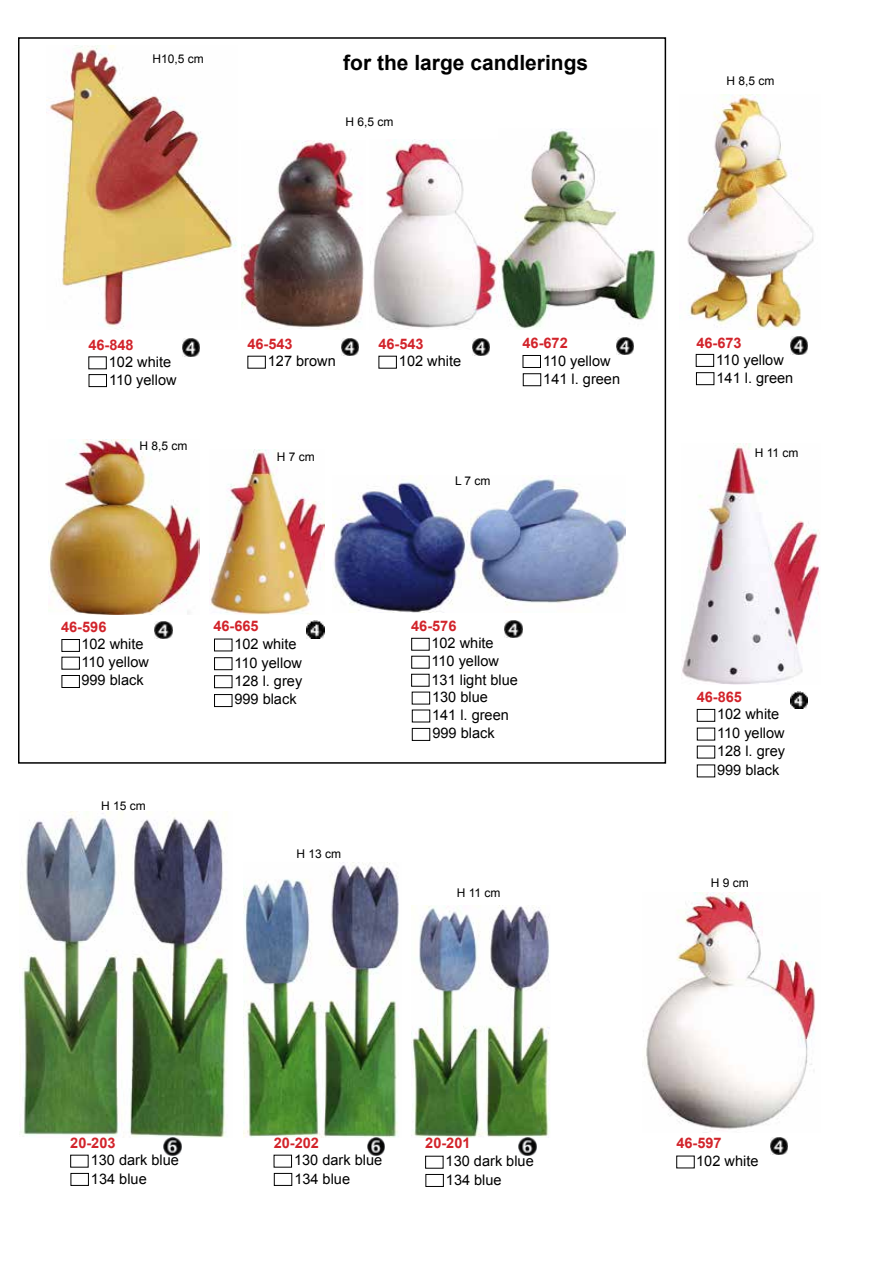
<style>
.page{position:relative;width:893px;height:1263px;background:#fff}
.page>*{position:absolute;margin:0;border:0;box-sizing:border-box;transform-origin:0 0}
.t1{font:700 21px "Arial";color:#000}
.t2{font:14.55px/18.3px "Arial";color:#000}
.t3{font:700 14.55px "Arial";color:#d2232a}
.t4{font:12px "Arial";color:#000}
</style>
<div class="page">
<img style="left:20px;top:812px;width:208px;height:326px">
<img style="left:682px;top:443px;width:138px;height:242px">
<img style="left:790px;top:691px;width:18px;height:18px">
<div style="left:697px;top:709px;width:18px;height:13px;border:1px solid #000"></div>
<img style="left:770px;top:1137px;width:17px;height:18px">
<img style="left:644px;top:892px;width:171px;height:241px">
<img style="left:412px;top:905px;width:138px;height:233px">
<img style="left:243px;top:863px;width:156px;height:275px">
<div style="left:71px;top:1173px;width:18px;height:13px;border:1px solid #000"></div>
<img style="left:164px;top:1138px;width:18px;height:17px">
<div style="left:274px;top:1173px;width:18px;height:13px;border:1px solid #000"></div>
<img style="left:367px;top:1138px;width:18px;height:17px">
<div style="left:425px;top:1174px;width:19px;height:13px;border:1px solid #000"></div>
<img style="left:519px;top:1138px;width:17px;height:17px">
<img style="left:790px;top:337px;width:17px;height:17px">
<div style="left:696px;top:354px;width:18px;height:13px;border:1px solid #000"></div>
<div style="left:696px;top:372px;width:18px;height:13px;border:1px solid #000"></div>
<img style="left:687px;top:94px;width:127px;height:235px">
<img style="left:209px;top:449px;width:116px;height:165px">
<img style="left:307px;top:621px;width:17px;height:17px">
<div style="left:214px;top:694px;width:18px;height:13px;border:1px solid #000"></div>
<div style="left:214px;top:675px;width:18px;height:13px;border:1px solid #000"></div>
<div style="left:214px;top:657px;width:18px;height:13px;border:1px solid #000"></div>
<img style="left:49px;top:439px;width:150px;height:176px">
<div style="left:62px;top:675px;width:18px;height:13px;border:1px solid #000"></div>
<img style="left:155px;top:621px;width:17px;height:17px">
<div style="left:62px;top:639px;width:18px;height:13px;border:1px solid #000"></div>
<img style="left:332px;top:476px;width:294px;height:136px">
<img style="left:505px;top:621px;width:17px;height:17px">
<div style="left:411px;top:638px;width:19px;height:12px;border:1px solid #000"></div>
<div style="left:412px;top:728px;width:18px;height:13px;border:1px solid #000"></div>
<img style="left:370px;top:139px;width:129px;height:190px">
<img style="left:241px;top:140px;width:123px;height:189px">
<img style="left:49px;top:46px;width:188px;height:284px">
<img style="left:341px;top:338px;width:17px;height:17px">
<img style="left:472px;top:338px;width:17px;height:17px">
<img style="left:182px;top:339px;width:17px;height:17px">
<div style="left:89px;top:374px;width:18px;height:13px;border:1px solid #000"></div>
<img style="left:616px;top:337px;width:17px;height:17px">
<div style="left:523px;top:355px;width:18px;height:13px;border:1px solid #000"></div>
<div style="left:523px;top:373px;width:18px;height:13px;border:1px solid #000"></div>
<img style="left:499px;top:129px;width:156px;height:200px">
<p class="t4" style="left:153px;top:51px;width:53px">H10,5 cm</p>
<h1 class="t1" style="left:343px;top:48px;width:247px">for the large candlerings</h1>
<p class="t4" style="left:345px;top:114px;width:50px">H 6,5 cm</p>
<p class="t4" style="left:726px;top:73px;width:50px">H 8,5 cm</p>
<p class="t3" style="left:88px;top:335px;width:47px">46-848</p>
<p class="t2" style="left:109px;top:371px;width:69px">110 yellow</p>
<p class="t2" style="left:109px;top:353px;width:64px">102 white</p>
<p class="t4" style="left:139px;top:438px;width:50px">H 8,5 cm</p>
<p class="t3" style="left:247px;top:334px;width:47px">46-543</p>
<p class="t2" style="left:268px;top:352px;width:69px">127 brown</p>
<p class="t4" style="left:277px;top:449px;width:40px">H 7 cm</p>
<p class="t3" style="left:378px;top:334px;width:47px">46-543</p>
<p class="t2" style="left:399px;top:352px;width:64px">102 white</p>
<p class="t3" style="left:522px;top:333px;width:47px">46-672</p>
<p class="t2" style="left:543px;top:352px;width:79px">110 yellow<br>141 l. green</p>
<p class="t4" style="left:455px;top:472px;width:37px">L 7 cm</p>
<p class="t3" style="left:61px;top:617px;width:47px">46-596</p>
<p class="t2" style="left:81px;top:635px;width:64px">102 white</p>
<p class="t3" style="left:213px;top:616px;width:47px">46-665</p>
<p class="t2" style="left:234px;top:635px;width:64px">102 white</p>
<p class="t2" style="left:81px;top:653px;width:69px">110 yellow</p>
<p class="t2" style="left:234px;top:653px;width:69px">110 yellow</p>
<p class="t2" style="left:81px;top:671px;width:64px">999 black</p>
<p class="t2" style="left:234px;top:671px;width:69px">128 l. grey</p>
<p class="t2" style="left:234px;top:690px;width:64px">999 black</p>
<p class="t3" style="left:411px;top:616px;width:47px">46-576</p>
<p class="t2" style="left:431px;top:634px;width:64px">102 white</p>
<p class="t2" style="left:431px;top:671px;width:88px;line-height:17.9px">131 light blue<br>130 blue</p>
<p class="t2" style="left:432px;top:724px;width:64px">999 black</p>
<p class="t2" style="left:431px;top:652px;width:69px">110 yellow</p>
<p class="t2" style="left:432px;top:706px;width:78px">141 l. green</p>
<p class="t4" style="left:101px;top:797px;width:46px">H 15 cm</p>
<p class="t4" style="left:296px;top:846px;width:46px">H 13 cm</p>
<p class="t4" style="left:457px;top:884px;width:45px">H 11 cm</p>
<p class="t3" style="left:696px;top:333px;width:47px">46-673</p>
<p class="t2" style="left:716px;top:350px;width:79px">110 yellow<br>141 l. green</p>
<p class="t4" style="left:755px;top:444px;width:45px">H 11 cm</p>
<p class="t3" style="left:697px;top:687px;width:47px">46-865</p>
<p class="t2" style="left:717px;top:705px;width:64px">102 white</p>
<p class="t2" style="left:717px;top:724px;width:69px">110 yellow</p>
<p class="t2" style="left:717px;top:742px;width:69px">128 l. grey</p>
<p class="t2" style="left:717px;top:761px;width:64px">999 black</p>
<p class="t4" style="left:711px;top:875px;width:40px">H 9 cm</p>
<p class="t3" style="left:70px;top:1133px;width:47px">20-203</p>
<p class="t2" style="left:91px;top:1151px;width:90px">130 dark blue<br>134 blue</p>
<p class="t3" style="left:274px;top:1133px;width:47px">20-202</p>
<p class="t2" style="left:294px;top:1151px;width:90px">130 dark blue<br>134 blue</p>
<p class="t3" style="left:425px;top:1133px;width:47px">20-201</p>
<p class="t2" style="left:446px;top:1152px;width:90px">130 dark blue<br>134 blue</p>
<p class="t3" style="left:676px;top:1133px;width:47px">46-597</p>
<p class="t2" style="left:696px;top:1152px;width:64px">102 white</p>
</div>
